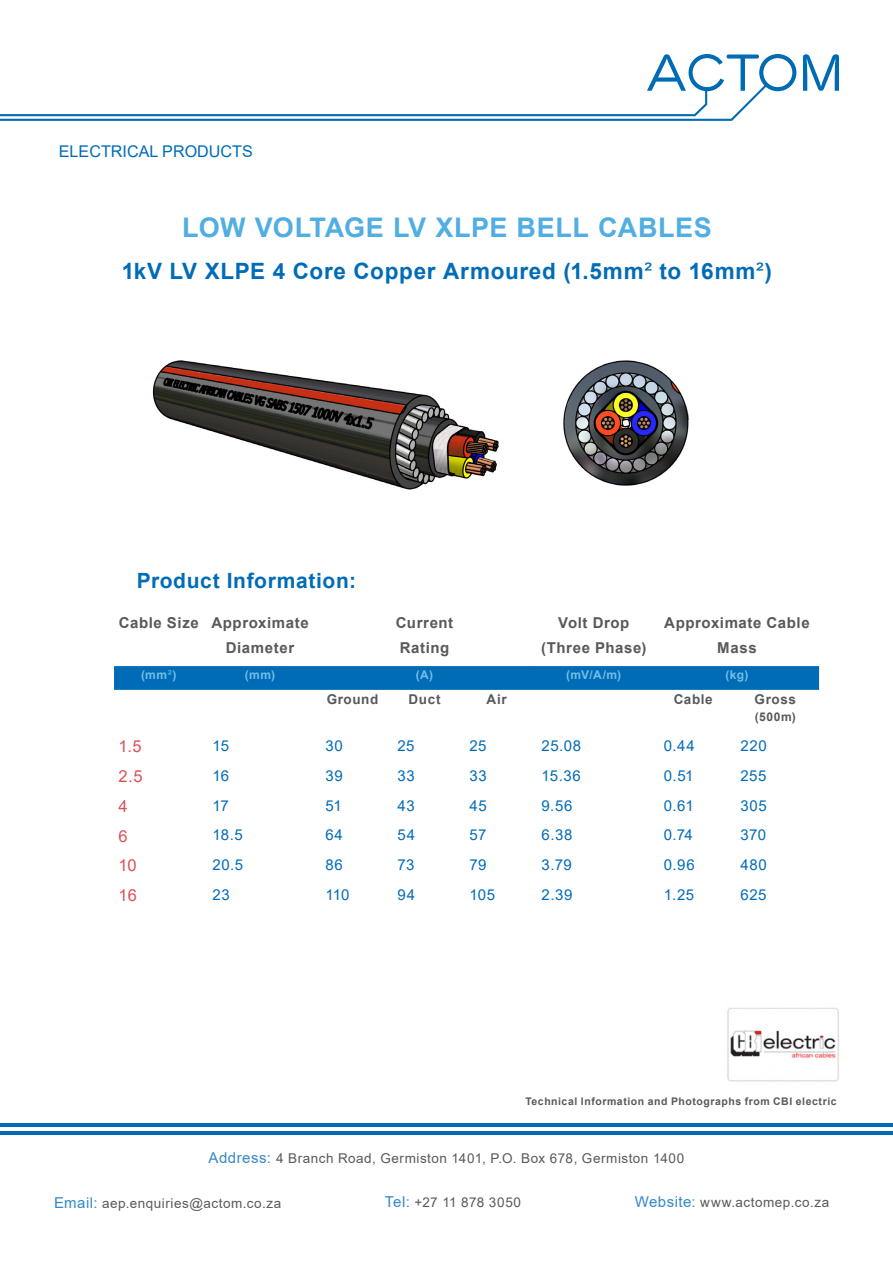
<style>
.page{position:relative;width:893px;height:1263px;background:#fff}
.page>*{position:absolute;margin:0;border:0;box-sizing:border-box;transform-origin:0 0}
.t1{font:700 27px "Arial";letter-spacing:.015em;color:#50aee2}
.t2{font:700 22.5px "Arial";letter-spacing:.03em;color:#006cb7}
.t3{font:700 21px "Arial";letter-spacing:.03em;color:#006cb7}
.t4{font:16.5px "Arial";color:#db4f55}
.t5{font:16.2px "Arial";color:#006bb8}
.t6{font:15px "Arial";letter-spacing:.035em;color:#006cb7}
.t7{font:700 15px/25.5px "Arial";letter-spacing:.04em;color:#58595b}
.t8{font:13.5px "Arial";letter-spacing:.04em;color:#58595b}
.t9{font:700 13.5px "Arial";letter-spacing:.045em;color:#58595b}
.t10{font:700 12px "Arial";letter-spacing:.04em;color:#73bee8}
.t11{font:700 12px "Arial";color:#58595b}
.t12{font:700 10.5px "Arial";letter-spacing:.05em;color:#58595b}
.s1{font-weight:400}
.s2{font-size:15px;color:#3389c5}
</style>
<div class="page">
<svg style="left:803px;top:54px;width:36px;height:37px"></svg>
<svg style="left:0;top:54px;width:796px;height:67px"></svg>
<hr style="left:0;top:1123px;width:893px;height:3px;background:#006bb5">
<hr style="left:0;top:1131px;width:893px;height:3px;background:#006bb5">
<svg style="left:114px;top:666px;width:705px;height:24px;background:#026db7"></svg>
<img style="left:727px;top:1008px;width:112px;height:74px">
<img style="left:152px;top:360px;width:347px;height:129px">
<img style="left:563px;top:360px;width:126px;height:126px">
<p class="t5" style="left:59px;top:140px;width:196px">ELECTRICAL PRODUCTS</p>
<h1 class="t1" style="left:182px;top:209px;width:531px">LOW VOLTAGE LV XLPE BELL CABLES</h1>
<h2 class="t2" style="left:122px;top:255px;width:652px">1kV LV XLPE 4 Core Copper Armoured (1.5mm<span class="s1">²</span> to 16mm<span class="s1">²</span>)</h2>
<h3 class="t3" style="left:137px;top:566px;width:221px">Product Information:</h3>
<p class="t7" style="left:226px;top:610px;width:84px;text-indent:-107px">Cable Size Approximate<br>Diameter</p>
<p class="t7" style="left:396px;top:610px;width:59px">Current<br>Rating</p>
<p class="t7" style="left:541px;top:610px;width:107px;text-align:center">Volt Drop (Three Phase)</p>
<p class="t7" style="left:664px;top:610px;width:147px;text-align:center">Approximate Cable<br>Mass</p>
<p class="t10" style="left:141px;top:667px;width:37px">(mm<span class="s1">²</span>)</p>
<p class="t10" style="left:245px;top:667px;width:32px">(mm)</p>
<p class="t10" style="left:416px;top:667px;width:19px">(A)</p>
<p class="t10" style="left:566px;top:667px;width:57px">(mV/A/m)</p>
<p class="t10" style="left:725px;top:667px;width:24px">(kg)</p>
<p class="t9" style="left:327px;top:690px;width:53px">Ground</p>
<p class="t9" style="left:409px;top:690px;width:33px">Duct</p>
<p class="t9" style="left:487px;top:690px;width:21px">Air</p>
<p class="t9" style="left:674px;top:690px;width:41px">Cable</p>
<p class="t9" style="left:755px;top:690px;width:43px">Gross</p>
<p class="t11" style="left:755px;top:708px;width:43px">(500m)</p>
<p class="t4" style="left:119px;top:735px;width:25px">1.5</p>
<p class="t6" style="left:213px;top:736px;width:18px">15</p>
<p class="t6" style="left:325px;top:736px;width:19px">30</p>
<p class="t6" style="left:397px;top:736px;width:19px">25</p>
<p class="t6" style="left:470px;top:736px;width:19px">25</p>
<p class="t6" style="left:542px;top:736px;width:41px">25.08</p>
<p class="t6" style="left:664px;top:736px;width:32px">0.44</p>
<p class="t6" style="left:740px;top:736px;width:28px">220</p>
<p class="t4" style="left:119px;top:765px;width:25px">2.5</p>
<p class="t6" style="left:213px;top:765px;width:18px">16</p>
<p class="t6" style="left:325px;top:765px;width:19px">39</p>
<p class="t6" style="left:397px;top:765px;width:19px">33</p>
<p class="t6" style="left:470px;top:765px;width:19px">33</p>
<p class="t6" style="left:542px;top:765px;width:41px">15.36</p>
<p class="t6" style="left:664px;top:765px;width:31px">0.51</p>
<p class="t6" style="left:740px;top:765px;width:28px">255</p>
<p class="t4" style="left:119px;top:795px;width:11px">4</p>
<p class="t6" style="left:213px;top:795px;width:18px">17</p>
<p class="t6" style="left:325px;top:795px;width:18px">51</p>
<p class="t6" style="left:397px;top:795px;width:19px">43</p>
<p class="t6" style="left:470px;top:795px;width:19px">45</p>
<p class="t6" style="left:542px;top:795px;width:32px">9.56</p>
<p class="t6" style="left:664px;top:795px;width:32px">0.61</p>
<p class="t6" style="left:740px;top:795px;width:28px">305</p>
<p class="t4" style="left:119px;top:824px;width:11px">6</p>
<p class="t6" style="left:213px;top:825px;width:32px">18.5</p>
<p class="t6" style="left:325px;top:825px;width:19px">64</p>
<p class="t6" style="left:397px;top:825px;width:19px">54</p>
<p class="t6" style="left:470px;top:825px;width:19px">57</p>
<p class="t6" style="left:542px;top:825px;width:32px">6.38</p>
<p class="t6" style="left:664px;top:825px;width:30px">0.74</p>
<p class="t6" style="left:740px;top:825px;width:27px">370</p>
<p class="t4" style="left:119px;top:854px;width:20px">10</p>
<p class="t6" style="left:213px;top:854px;width:32px">20.5</p>
<p class="t6" style="left:325px;top:854px;width:19px">86</p>
<p class="t6" style="left:397px;top:854px;width:19px">73</p>
<p class="t6" style="left:470px;top:854px;width:19px">79</p>
<p class="t6" style="left:542px;top:854px;width:32px">3.79</p>
<p class="t6" style="left:664px;top:854px;width:32px">0.96</p>
<p class="t6" style="left:740px;top:854px;width:28px">480</p>
<p class="t4" style="left:119px;top:884px;width:20px">16</p>
<p class="t6" style="left:213px;top:884px;width:19px">23</p>
<p class="t6" style="left:325px;top:884px;width:26px">110</p>
<p class="t6" style="left:397px;top:884px;width:19px">94</p>
<p class="t6" style="left:470px;top:884px;width:27px">105</p>
<p class="t6" style="left:542px;top:884px;width:32px">2.39</p>
<p class="t6" style="left:664px;top:884px;width:32px">1.25</p>
<p class="t6" style="left:740px;top:884px;width:27px">625</p>
<p class="t12" style="left:525px;top:1094px;width:313px">Technical Information and Photographs from CBI electric</p>
<p class="t8" style="left:209px;top:1149px;width:477px"><span class="s2">Address:</span> 4 Branch Road, Germiston 1401, P.O. Box 678, Germiston 1400</p>
<p class="t8" style="left:54px;top:1194px;width:229px"><span class="s2">Email:</span> aep.enquiries@actom.co.za</p>
<p class="t8" style="left:385px;top:1193px;width:138px"><span class="s2">Tel:</span> +27 11 878 3050</p>
<p class="t8" style="left:635px;top:1193px;width:196px"><span class="s2">Website:</span> www.actomep.co.za</p>
</div>
